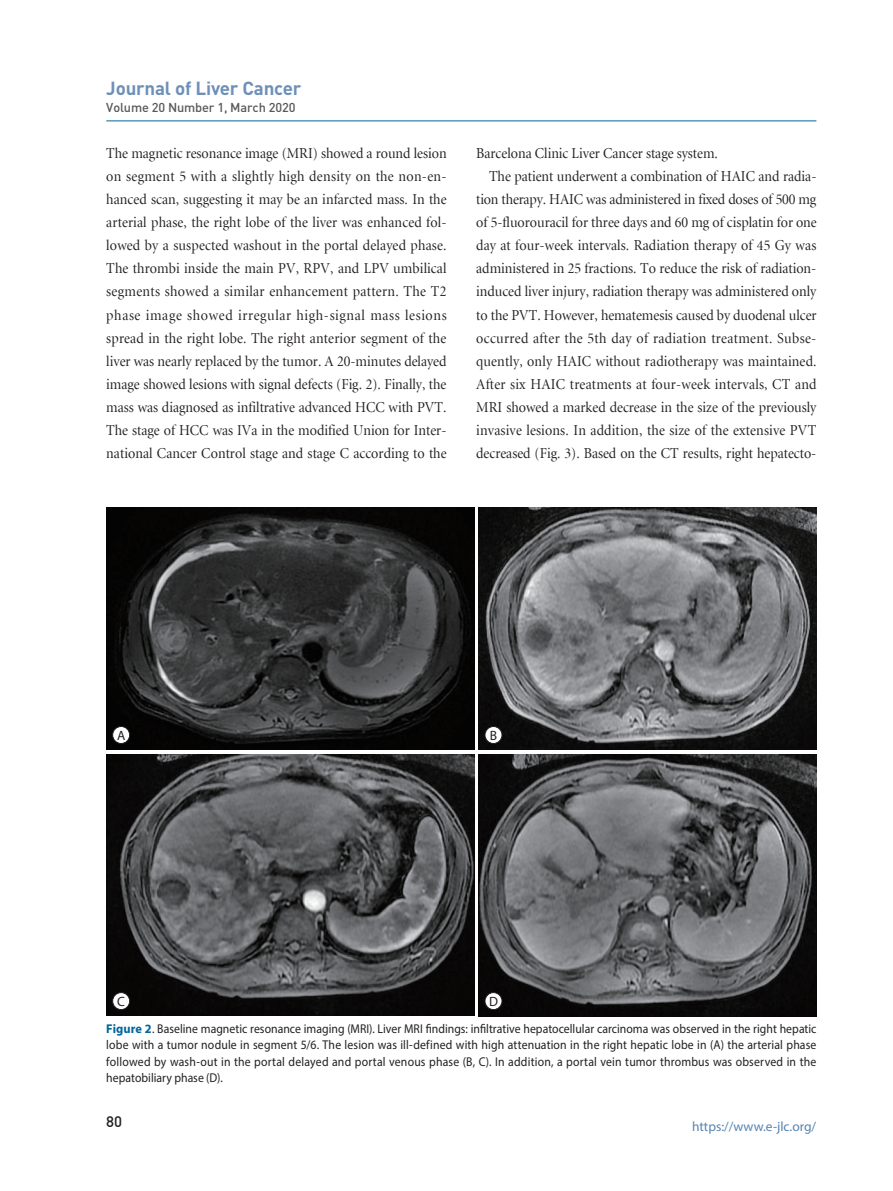
<style>
.page{position:relative;width:893px;height:1191px;background:#fff}
.page>*{position:absolute;margin:0;border:0;box-sizing:border-box;transform-origin:0 0}
.t1{font:700 18.75px "DIN Pro";letter-spacing:-.01em;color:#6e90b8}
.t2{font:15px/23.1px "Minion LT Display";color:#231f20;text-align:justify;scale:.95 1}
.t3{font:15px "Minion LT Display";letter-spacing:.025em;color:#231f20;scale:.95 1}
.t4{font:15px "Dinmed";color:#231f20}
.t5{font:13.5px "Myriad Pro";color:#5684b0}
.t6{font:13.5px "Myriad Pro";color:#231f20}
.t7{font:12.75px/16.5px "Myriad Pro";letter-spacing:.01em;color:#231f20;text-align:justify;scale:.92 1}
.t8{font:500 12.75px "DIN Pro";letter-spacing:-.01em;color:#57585a}
.s1{font-weight:700;color:#01669a}
</style>
<div class="page">
<hr style="left:106px;top:120px;width:710px;height:1px;background:#01669a">
<img style="left:106px;top:507px;width:368px;height:243px">
<img style="left:479px;top:507px;width:337px;height:243px">
<img style="left:106px;top:754px;width:368px;height:261px">
<img style="left:479px;top:754px;width:337px;height:262px">
<div style="left:113px;top:726px;width:17px;height:17px;background:#fff;border-radius:50%"></div>
<div style="left:112px;top:726px;width:18px;height:17px;border:1px solid #231f20;border-radius:50%"></div>
<div style="left:113px;top:992px;width:17px;height:17px;background:#fff;border-radius:50%"></div>
<div style="left:112px;top:992px;width:18px;height:17px;border:1px solid #231f20;border-radius:50%"></div>
<div style="left:485px;top:726px;width:17px;height:17px;background:#fff;border-radius:50%"></div>
<div style="left:485px;top:726px;width:17px;height:17px;border:1px solid #231f20;border-radius:50%"></div>
<div style="left:485px;top:992px;width:17px;height:17px;background:#fff;border-radius:50%"></div>
<div style="left:485px;top:992px;width:17px;height:17px;border:1px solid #231f20;border-radius:50%"></div>
<p class="t1" style="left:106px;top:75px;width:197px">Journal of Liver Cancer</p>
<p class="t8" style="left:106px;top:99px;width:191px">Volume 20 Number 1, March 2020</p>
<p class="t2" style="left:106px;top:142px;width:360px">The magnetic resonance image (MRI) showed a round lesion on segment 5 with a slightly high density on the non-en&shy;hanced scan, suggesting it may be an infarcted mass. In the arterial phase, the right lobe of the liver was enhanced fol&shy;lowed by a suspected washout in the portal delayed phase.<br>The thrombi inside the main PV, RPV, and LPV umbilical segments showed a similar enhancement pattern. The T2 phase image showed irregular high-signal mass lesions spread in the right lobe. The right anterior segment of the liver was nearly replaced by the tumor. A 20-minutes delayed image showed lesions with signal defects (Fig. 2). Finally, the mass was diagnosed as infiltrative advanced HCC with PVT.<br>The stage of HCC was IVa in the modified Union for Inter&shy;national Cancer Control stage and stage C according to the</p>
<p class="t2" style="left:476px;top:142px;width:256px">Barcelona Clinic Liver Cancer stage system.</p>
<p class="t2" style="left:489px;top:165px;width:346px">The patient underwent a combination of HAIC and radia-</p>
<p class="t2" style="left:476px;top:188px;width:360px">tion therapy. HAIC was administered in fixed doses of 500 mg</p>
<p class="t2" style="left:476px;top:211px;width:360px">of 5-fluorouracil for three days and 60 mg of cisplatin for one</p>
<p class="t2" style="left:476px;top:234px;width:360px">day at four-week intervals. Radiation therapy of 45 Gy was</p>
<p class="t2" style="left:476px;top:258px;width:360px">administered in 25 fractions. To reduce the risk of radiation-</p>
<p class="t2" style="left:476px;top:281px;width:360px">induced liver injury, radiation therapy was administered only</p>
<p class="t2" style="left:476px;top:304px;width:360px">to the PVT. However, hematemesis caused by duodenal ulcer</p>
<p class="t3" style="left:476px;top:331px;width:360px">occurred after the 5th day of radiation treatment. Subse-</p>
<p class="t2" style="left:476px;top:350px;width:360px">quently, only HAIC without radiotherapy was maintained.</p>
<p class="t2" style="left:476px;top:373px;width:360px">After six HAIC treatments at four-week intervals, CT and</p>
<p class="t2" style="left:476px;top:396px;width:360px">MRI showed a marked decrease in the size of the previously</p>
<p class="t2" style="left:476px;top:419px;width:359px">invasive lesions. In addition, the size of the extensive PVT</p>
<p class="t2" style="left:476px;top:442px;width:360px">decreased (Fig. 3). Based on the CT results, right hepatecto-</p>
<p class="t6" style="left:117px;top:726px;width:10px">A</p>
<p class="t6" style="left:117px;top:992px;width:9px">C</p>
<p class="t6" style="left:490px;top:726px;width:9px">B</p>
<p class="t6" style="left:489px;top:992px;width:10px">D</p>
<p class="t7" style="left:106px;top:1019px;width:773px"><span class="s1">Figure 2</span>. Baseline magnetic resonance imaging (MRI). Liver MRI findings: infiltrative hepatocellular carcinoma was observed in the right hepatic lobe with a tumor nodule in segment 5/6. The lesion was ill-defined with high attenuation in the right hepatic lobe in (A) the arterial phase followed by wash-out in the portal delayed and portal venous phase (B, C). In addition, a portal vein tumor thrombus was observed in the hepatobiliary phase (D).</p>
<p class="t4" style="left:106px;top:1112px;width:17px">80</p>
<p class="t5" style="left:692px;top:1118px;width:126px">https://www.e-jlc.org/</p>
</div>
